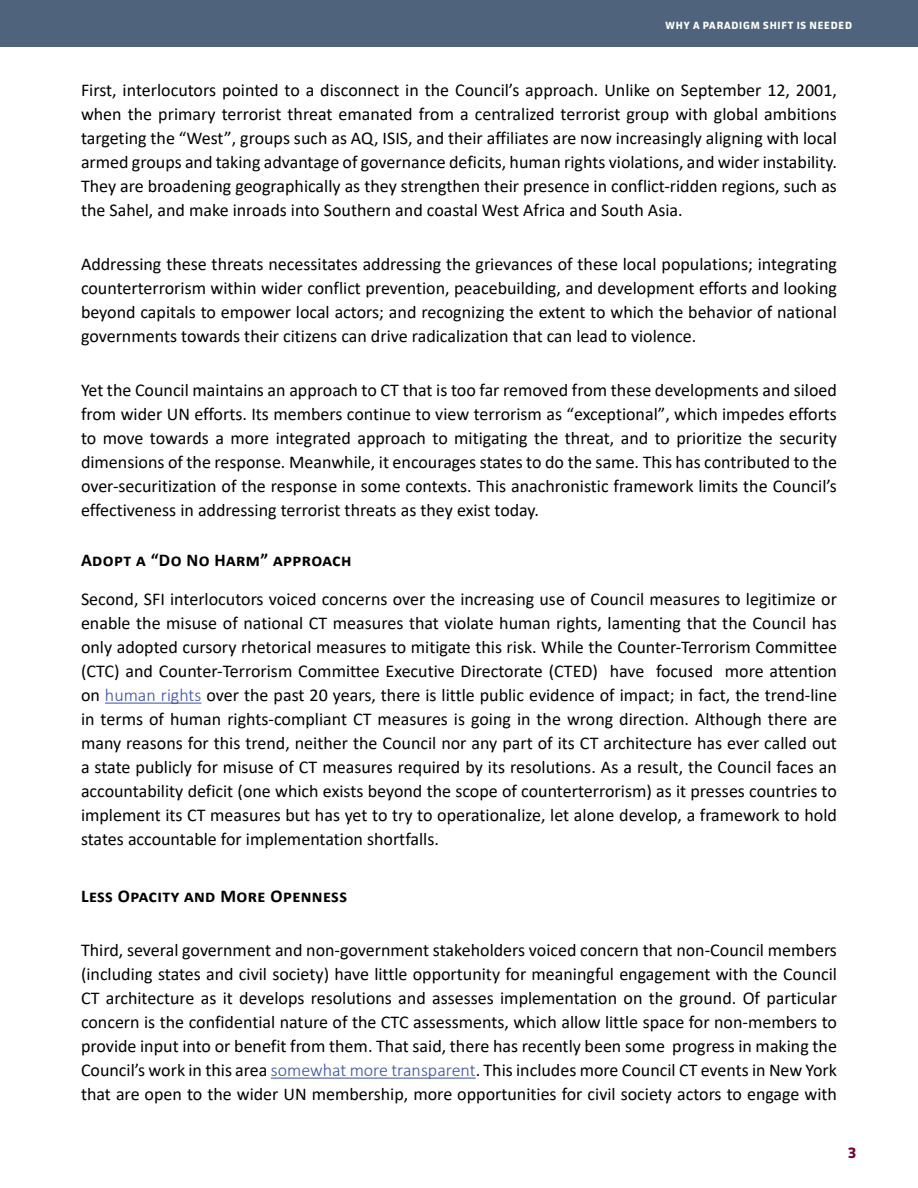
<style>
.page{position:relative;width:918px;height:1188px;background:#fff}
.page>*{position:absolute;margin:0;border:0;box-sizing:border-box;transform-origin:0 0}
.t1{font:18px/24px "Calibri";color:#000101;text-align:justify}
.t2{font:700 18px "Calibri";letter-spacing:.02em;color:#000101}
.t3{font:700 15px "Facit";color:#710038}
.t4{font:700 10.5px "Facit";letter-spacing:.08em;color:#fff}
.s1{font-weight:300;color:#3a4fa2}
</style>
<div class="page">
<div style="left:0;top:0;width:918px;height:47px;background:#4f637d"></div>
<hr style="left:105px;top:703px;width:96px;height:1px;background:#3a4fa2">
<hr style="left:271px;top:1078px;width:205px;height:1px;background:#3a4fa2">
<p class="t4" style="left:666px;top:19px;width:188px">WHY A PARADIGM SHIFT IS NEEDED</p>
<p class="t1" style="left:81px;top:78px;width:757px">First, interlocutors pointed to a disconnect in the Council’s approach. Unlike on September 12, 2001, when the primary terrorist threat emanated from a centralized terrorist group with global ambitions targeting the “West”, groups such as AQ, ISIS, and their affiliates are now increasingly aligning with local armed groups and taking advantage of governance deficits, human rights violations, and wider instability.<br>They are broadening geographically as they strengthen their presence in conflict-ridden regions, such as the Sahel, and make inroads into Southern and coastal West Africa and South Asia.</p>
<p class="t1" style="left:81px;top:252px;width:757px">Addressing these threats necessitates addressing the grievances of these local populations; integrating counterterrorism within wider conflict prevention, peacebuilding, and development efforts and looking beyond capitals to empower local actors; and recognizing the extent to which the behavior of national governments towards their citizens can drive radicalization that can lead to violence.</p>
<p class="t1" style="left:81px;top:378px;width:758px">Yet the Council maintains an approach to CT that is too far removed from these developments and siloed from wider UN efforts. Its members continue to view terrorism as “exceptional”, which impedes efforts to move towards a more integrated approach to mitigating the threat, and to prioritize the security dimensions of the response. Meanwhile, it encourages states to do the same. This has contributed to the over-securitization of the response in some contexts. This anachronistic framework limits the Council’s effectiveness in addressing terrorist threats as they exist today.</p>
<p class="t2" style="left:81px;top:547px;width:272px">Adopt a “Do No Harm” approach</p>
<p class="t1" style="left:81px;top:586px;width:758px">Second, SFI interlocutors voiced concerns over the increasing use of Council measures to legitimize or enable the misuse of national CT measures that violate human rights, lamenting that the Council has only adopted cursory rhetorical measures to mitigate this risk. While the Counter-Terrorism Committee (CTC) and Counter-Terrorism Committee Executive Directorate (CTED) have focused more attention on <span class="s1">human rights</span> over the past 20 years, there is little public evidence of impact; in fact, the trend-line in terms of human rights-compliant CT measures is going in the wrong direction. Although there are many reasons for this trend, neither the Council nor any part of its CT architecture has ever called out a state publicly for misuse of CT measures required by its resolutions. As a result, the Council faces an accountability deficit (one which exists beyond the scope of counterterrorism) as it presses countries to implement its CT measures but has yet to try to operationalize, let alone develop, a framework to hold states accountable for implementation shortfalls.</p>
<p class="t2" style="left:81px;top:883px;width:268px">Less Opacity and More Openness</p>
<p class="t1" style="left:81px;top:937px;width:758px">Third, several government and non-government stakeholders voiced concern that non-Council members (including states and civil society) have little opportunity for meaningful engagement with the Council CT architecture as it develops resolutions and assesses implementation on the ground. Of particular concern is the confidential nature of the CTC assessments, which allow little space for non-members to provide input into or benefit from them. That said, there has recently been some progress in making the Council’s work in this area <span class="s1">somewhat more transparent</span>. This includes more Council CT events in New York that are open to the wider UN membership, more opportunities for civil society actors to engage with</p>
<p class="t3" style="left:848px;top:1144px;width:10px">3</p>
</div>
